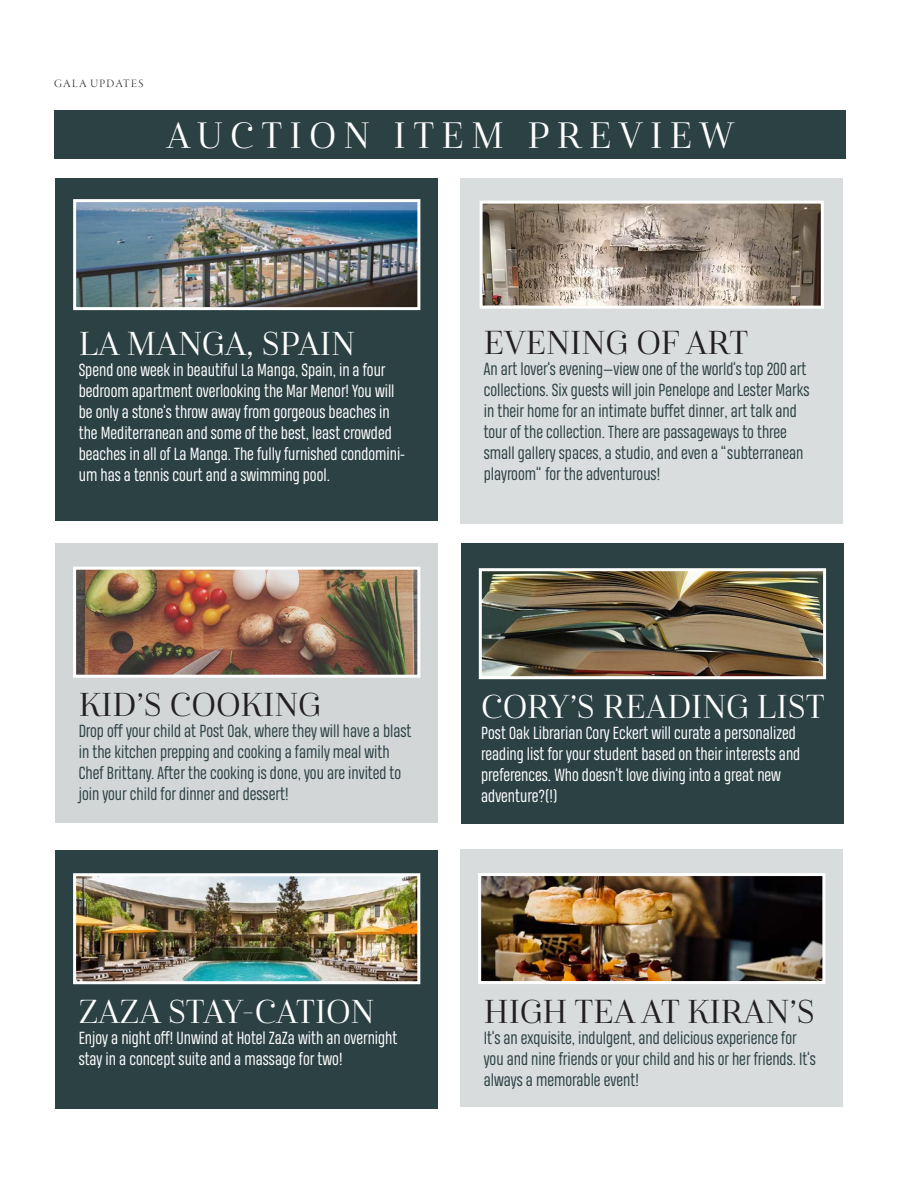
<style>
.page{position:relative;width:918px;height:1188px;background:#fff}
.page>*{position:absolute;margin:0;border:0;box-sizing:border-box;transform-origin:0 0}
.t1{font:36.45px "Cabrito Didone Nor Reg";letter-spacing:.2em;color:#fff}
.t2{font:33px "Cabrito Didone Nor Reg";color:#fff}
.t3{font:33px "Cabrito Didone Nor Reg";color:#231f20}
.t4{font:16.5px/21px "Heading Pro";color:#2c4143}
.t5{font:16.5px/21px "Heading Pro";color:#fff}
.t6{font:11.7px "Garamond Premr Pro Lt Disp";letter-spacing:.11em;color:#231f20}
</style>
<div class="page">
<div style="left:55px;top:178px;width:383px;height:343px;background:#2c4143"></div>
<div style="left:461px;top:543px;width:383px;height:281px;background:#2c4143"></div>
<div style="left:55px;top:850px;width:383px;height:259px;background:#2c4143"></div>
<div style="left:460px;top:178px;width:383px;height:346px;background:#daddde"></div>
<div style="left:55px;top:543px;width:383px;height:280px;background:#d2d6d7"></div>
<div style="left:460px;top:850px;width:383px;height:257px;background:#d8dcdd"></div>
<img style="left:483px;top:572px;width:339px;height:103px">
<div style="left:479px;top:568px;width:347px;height:111px;border:3px solid #fff"></div>
<img style="left:77px;top:571px;width:339px;height:103px">
<div style="left:73px;top:567px;width:347px;height:111px;border:3px solid #fff"></div>
<img style="left:482px;top:877px;width:339px;height:103px">
<div style="left:478px;top:873px;width:347px;height:111px;border:3px solid #fff"></div>
<img style="left:77px;top:203px;width:339px;height:103px">
<div style="left:73px;top:199px;width:347px;height:111px;border:3px solid #fff"></div>
<img style="left:484px;top:205px;width:336px;height:100px">
<div style="left:480px;top:201px;width:344px;height:108px;border:3px solid #fff"></div>
<img style="left:77px;top:877px;width:339px;height:103px">
<div style="left:73px;top:873px;width:347px;height:111px;border:3px solid #fff"></div>
<div style="left:54px;top:110px;width:791px;height:49px;background:#2c4143"></div>
<p class="t6" style="left:54px;top:77px;width:91px">GALA UPDATES</p>
<h1 class="t1" style="left:166px;top:115px;width:569px">AUCTION ITEM PREVIEW</h1>
<h2 class="t2" style="left:79px;top:325px;width:278px">LA MANGA, SPAIN</h2>
<p class="t5" style="left:79px;top:362px;width:327px">Spend one week in beautiful La Manga, Spain, in a four bedroom apartment overlooking the Mar Menor! You will be only a stone’s throw away from gorgeous beaches in the Mediterranean and some of the best, least crowded beaches in all of La Manga. The fully furnished condomini&shy;um has a tennis court and a swimming pool.</p>
<h2 class="t3" style="left:484px;top:323px;width:266px">EVENING OF ART</h2>
<p class="t4" style="left:484px;top:360px;width:327px">An art lover’s evening—view one of the world’s top 200 art collections. Six guests will join Penelope and Lester Marks in their home for an intimate buffet dinner, art talk and tour of the collection. There are passageways to three small gallery spaces, a studio, and even a “subterranean playroom” for the adventurous!</p>
<h2 class="t3" style="left:79px;top:686px;width:244px">KID’S COOKING</h2>
<p class="t4" style="left:79px;top:722px;width:334px">Drop off your child at Post Oak, where they will have a blast in the kitchen prepping and cooking a family meal with Chef Brittany. After the cooking is done, you are invited to join your child for dinner and dessert!</p>
<h2 class="t2" style="left:481px;top:687px;width:345px">CORY’S READING LIST</h2>
<p class="t5" style="left:481px;top:724px;width:321px">Post Oak Librarian Cory Eckert will curate a personalized reading list for your student based on their interests and preferences. Who doesn’t love diving into a great new adventure?(!)</p>
<h2 class="t2" style="left:79px;top:992px;width:297px">ZAZA STAY-CATION</h2>
<p class="t5" style="left:79px;top:1029px;width:320px">Enjoy a night off! Unwind at Hotel ZaZa with an overnight stay in a concept suite and a massage for two!</p>
<h2 class="t3" style="left:484px;top:992px;width:332px">HIGH TEA AT KIRAN’S</h2>
<p class="t4" style="left:484px;top:1029px;width:334px">It’s an exquisite, indulgent, and delicious experience for you and nine friends or your child and his or her friends. It’s always a memorable event!</p>
</div>
